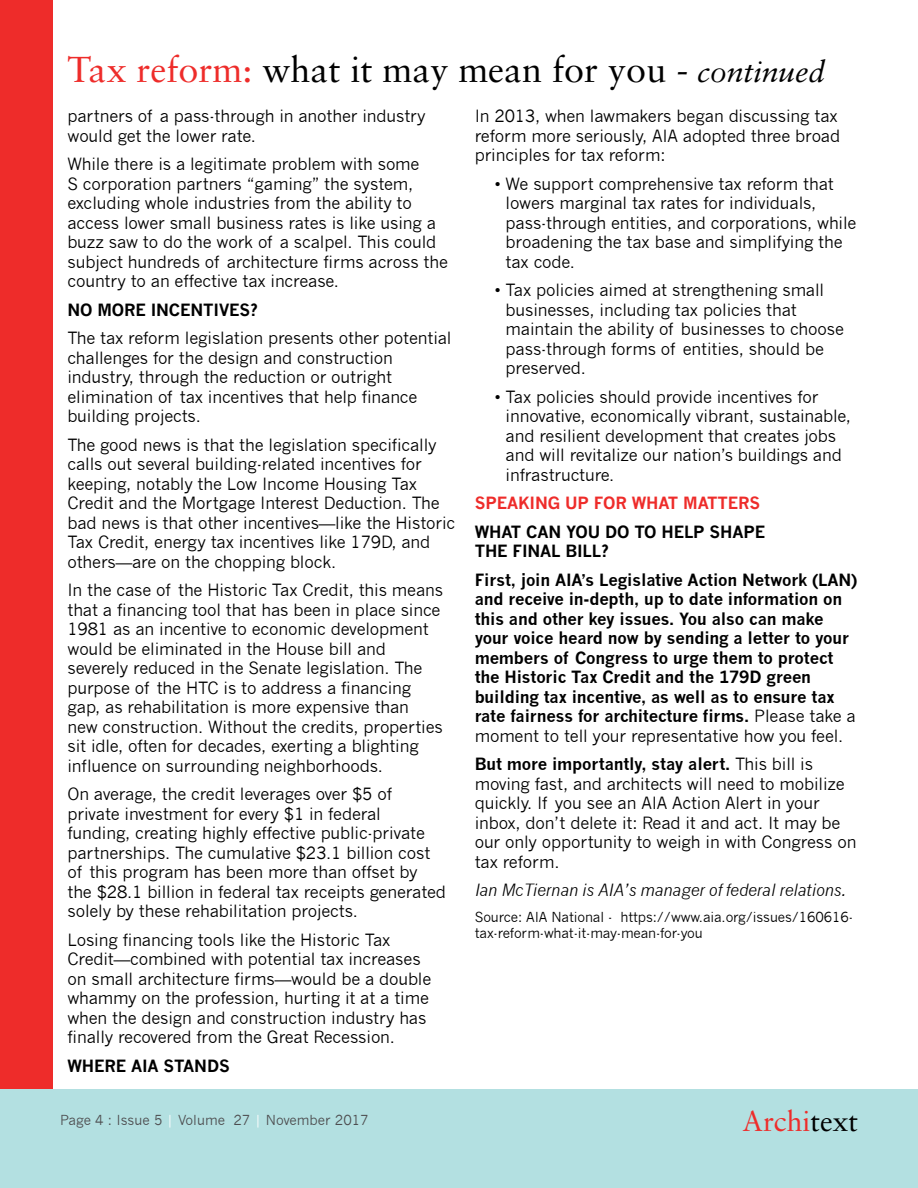
<style>
.page{position:relative;width:918px;height:1188px;background:#fff}
.page>*{position:absolute;margin:0;border:0;box-sizing:border-box;transform-origin:0 0}
.t1{font:36px "Sabon";color:#000}
.t2{font:28.5px "Sabon";color:#ee2c2a}
.t3{font:16.5px/19.5px "News Gothic";letter-spacing:-.01em;color:#000}
.t4{font:700 16.5px/19.5px "News Gothic";letter-spacing:-.01em;color:#000}
.t5{font:italic 16.5px "News Gothic";letter-spacing:-.01em;color:#000}
.t6{font:700 16.5px "News Gothic";letter-spacing:-.01em;color:#ee2c2a}
.t7{font:13.5px/16.5px "News Gothic";letter-spacing:-.01em;color:#000}
.t8{font:13.5px "News Gothic";color:#4d4d4f}
.s1{color:#ee2c2a}
.s2{font-style:italic;font-size:30px}
.s3{color:#fff}
.s4{font-weight:400}
.s5{font-weight:700}
.s6{color:#000}
</style>
<div class="page">
<div style="left:0;top:1089px;width:918px;height:99px;background:#b3e0e1"></div>
<hr style="left:917px;top:0;width:1px;height:132px;background:#b3e0e1">
<div style="left:0;top:0;width:53px;height:1089px;background:#ee2c2a"></div>
<h1 class="t1" style="left:68px;top:48px;width:759px"><span class="s1">Tax reform:</span> what it may mean for you - <span class="s2">continued</span></h1>
<p class="t3" style="left:68px;top:107px;width:360px">partners of a pass-through in another industry would get the lower rate.</p>
<p class="t3" style="left:68px;top:155px;width:382px">While there is a legitimate problem with some<br>S corporation partners “gaming” the system, excluding whole industries from the ability to access lower small business rates is like using a buzz saw to do the work of a scalpel. This could subject hundreds of architecture firms across the country to an effective tax increase.</p>
<p class="t4" style="left:68px;top:300px;width:192px">NO MORE INCENTIVES?</p>
<p class="t3" style="left:68px;top:329px;width:386px">The tax reform legislation presents other potential challenges for the design and construction industry, through the reduction or outright elimination of tax incentives that help finance building projects.</p>
<p class="t3" style="left:68px;top:435px;width:389px">The good news is that the legislation specifically calls out several building-related incentives for keeping, notably the Low Income Housing Tax Credit and the Mortgage Interest Deduction. The bad news is that other incentives—like the Historic Tax Credit, energy tax incentives like 179D, and others—are on the chopping block.</p>
<p class="t3" style="left:68px;top:581px;width:377px">In the case of the Historic Tax Credit, this means that a financing tool that has been in place since 1981 as an incentive to economic development would be eliminated in the House bill and severely reduced in the Senate legislation. The purpose of the HTC is to address a financing gap, as rehabilitation is more expensive than new construction. Without the credits, properties sit idle, often for decades, exerting a blighting influence on surrounding neighborhoods.</p>
<p class="t3" style="left:68px;top:785px;width:380px">On average, the credit leverages over $5 of private investment for every $1 in federal funding, creating highly effective public-private partnerships. The cumulative $23.1 billion cost of this program has been more than offset by the $28.1 billion in federal tax receipts generated solely by these rehabilitation projects.</p>
<p class="t3" style="left:68px;top:930px;width:365px">Losing financing tools like the Historic Tax Credit—combined with potential tax increases on small architecture firms—would be a double whammy on the profession, hurting it at a time when the design and construction industry has finally recovered from the Great Recession.</p>
<p class="t4" style="left:68px;top:1056px;width:164px">WHERE AIA STANDS</p>
<p class="t8" style="left:60px;top:1112px;width:310px">Page 4 : Issue 5 <span class="s3">|</span> Volume 27 <span class="s3">|</span> November 2017</p>
<p class="t3" style="left:475px;top:107px;width:367px">In 2013, when lawmakers began discussing tax reform more seriously, AIA adopted three broad principles for tax reform:</p>
<p class="t3" style="left:506px;top:174px;width:352px;text-indent:-11px">• We support comprehensive tax reform that lowers marginal tax rates for individuals, pass-through entities, and corporations, while broadening the tax base and simplifying the tax code.</p>
<p class="t3" style="left:506px;top:281px;width:340px;text-indent:-11px">• Tax policies aimed at strengthening small businesses, including tax policies that maintain the ability of businesses to choose pass-through forms of entities, should be preserved.</p>
<p class="t3" style="left:506px;top:387px;width:347px;text-indent:-11px">• Tax policies should provide incentives for innovative, economically vibrant, sustainable, and resilient development that creates jobs and will revitalize our nation’s buildings and infrastructure.</p>
<p class="t6" style="left:475px;top:493px;width:287px">SPEAKING UP FOR WHAT MATTERS</p>
<p class="t4" style="left:475px;top:522px;width:292px">WHAT CAN YOU DO TO HELP SHAPE<br>THE FINAL BILL?</p>
<p class="t4" style="left:475px;top:570px;width:384px">First, join AIA’s Legislative Action Network (LAN) and receive in-depth, up to date information on this and other key issues. You also can make your voice heard now by sending a letter to your members of Congress to urge them to protect the Historic Tax Credit and the 179D green building tax incentive, as well as to ensure tax rate fairness for architecture firms. <span class="s4">Please take a moment to tell your representative how you feel.</span></p>
<p class="t3" style="left:475px;top:755px;width:383px"><span class="s5">But more importantly, stay alert.</span> This bill is moving fast, and architects will need to mobilize quickly. If you see an AIA Action Alert in your inbox, don’t delete it: Read it and act. It may be our only opportunity to weigh in with Congress on tax reform.</p>
<p class="t5" style="left:475px;top:881px;width:373px">Ian McTiernan is AIA’s manager of federal relations.</p>
<p class="t7" style="left:475px;top:909px;width:380px">Source: AIA National - https://www.aia.org/issues/160616- tax-reform-what-it-may-mean-for-you</p>
<h2 class="t2" style="left:742px;top:1104px;width:117px">Archi<span class="s6">text</span></h2>
</div>
